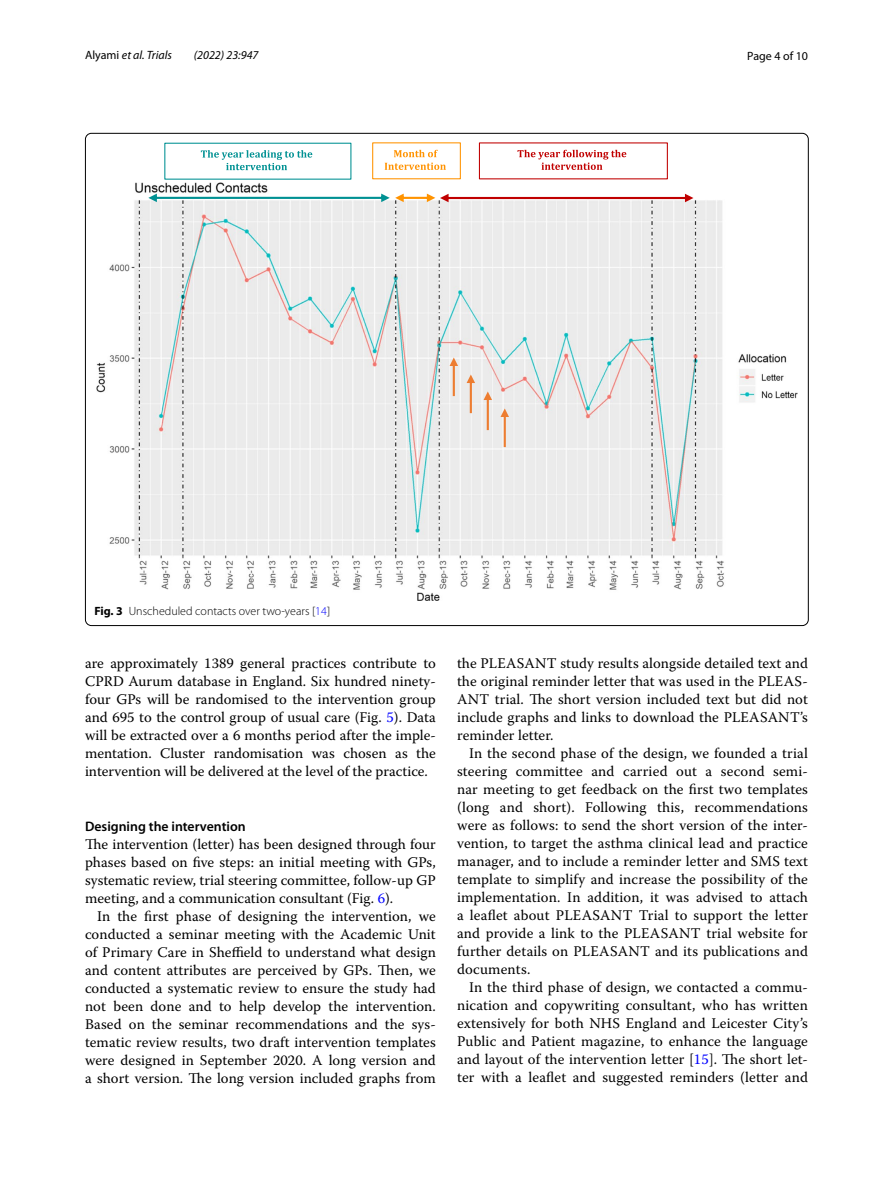
<style>
.page{position:relative;width:893px;height:1187px;background:#fff}
.page>*{position:absolute;margin:0;border:0;box-sizing:border-box;transform-origin:0 0}
.t1{font:14.7px/18px "Warnock Pro";letter-spacing:.005em;color:#000;text-align:justify}
.t2{font:600 13.8px "Myriad Pro";color:#000}
.t3{font:300 12px "Myriad Pro";color:#000}
.t4{font:italic 12px "Myriad Pro";color:#000}
.t5{font:12px "Myriad Pro";color:#000}
.s1{font-style:normal}
.s2{font-weight:700}
.s3{color:#00f}
</style>
<div class="page">
<img style="left:97px;top:183px;width:700px;height:417px">
<svg style="left:450px;top:357px;width:8px;height:39px"></svg>
<svg style="left:467px;top:374px;width:8px;height:39px"></svg>
<svg style="left:484px;top:391px;width:8px;height:39px"></svg>
<svg style="left:500px;top:408px;width:9px;height:39px"></svg>
<svg style="left:148px;top:193px;width:545px;height:9px"></svg>
<svg style="left:517px;top:150px;width:109px;height:20px"></svg>
<div style="left:372px;top:142px;width:89px;height:37px;border:1px solid #ff9300"></div>
<svg style="left:394px;top:150px;width:44px;height:7px"></svg>
<svg style="left:385px;top:163px;width:61px;height:7px"></svg>
<svg style="left:201px;top:150px;width:111px;height:20px"></svg>
<p class="t4" style="left:85px;top:48px;width:88px"><span class="s1">Alyami</span> et al. Trials</p>
<p class="t4" style="left:194px;top:48px;width:66px">(2022) 23:947</p>
<p class="t5" style="left:747px;top:48px;width:62px">Page 4 of 10</p>
<p class="t3" style="left:94px;top:604px;width:237px"><span class="s2">Fig. 3</span> Unscheduled contacts over two-years [<span class="s3">14</span>]</p>
<p class="t1" style="left:85px;top:654px;width:352px">are approximately 1389 general practices contribute to CPRD Aurum database in England. Six hundred ninety&shy;four GPs will be randomised to the intervention group and 695 to the control group of usual care (Fig. <span class="s3">5</span>). Data will be extracted over a 6 months period after the imple&shy;mentation. Cluster randomisation was chosen as the intervention will be delivered at the level of the practice.</p>
<p class="t2" style="left:85px;top:817px;width:162px">Designing the intervention</p>
<p class="t1" style="left:85px;top:834px;width:352px">The intervention (letter) has been designed through four phases based on five steps: an initial meeting with GPs, systematic review, trial steering committee, follow-up GP meeting, and a communication consultant (Fig. <span class="s3">6</span>).</p>
<p class="t1" style="left:85px;top:906px;width:352px;text-indent:12px">In the first phase of designing the intervention, we conducted a seminar meeting with the Academic Unit of Primary Care in Sheffield to understand what design and content attributes are perceived by GPs. Then, we conducted a systematic review to ensure the study had not been done and to help develop the intervention.<br>Based on the seminar recommendations and the sys&shy;tematic review results, two draft intervention templates were designed in September 2020. A long version and a short version. The long version included graphs from</p>
<p class="t1" style="left:457px;top:654px;width:352px">the PLEASANT study results alongside detailed text and the original reminder letter that was used in the PLEAS-ANT trial. The short version included text but did not include graphs and links to download the PLEASANT’s reminder letter.</p>
<p class="t1" style="left:457px;top:744px;width:352px;text-indent:12px">In the second phase of the design, we founded a trial steering committee and carried out a second semi&shy;nar meeting to get feedback on the first two templates (long and short). Following this, recommendations were as follows: to send the short version of the inter&shy;vention, to target the asthma clinical lead and practice manager, and to include a reminder letter and SMS text template to simplify and increase the possibility of the implementation. In addition, it was advised to attach a leaflet about PLEASANT Trial to support the letter and provide a link to the PLEASANT trial website for further details on PLEASANT and its publications and documents.</p>
<p class="t1" style="left:457px;top:978px;width:352px;text-indent:12px">In the third phase of design, we contacted a commu&shy;nication and copywriting consultant, who has written extensively for both NHS England and Leicester City’s Public and Patient magazine, to enhance the language and layout of the intervention letter [<span class="s3">15</span>]. The short let&shy;ter with a leaflet and suggested reminders (letter and</p>
</div>
